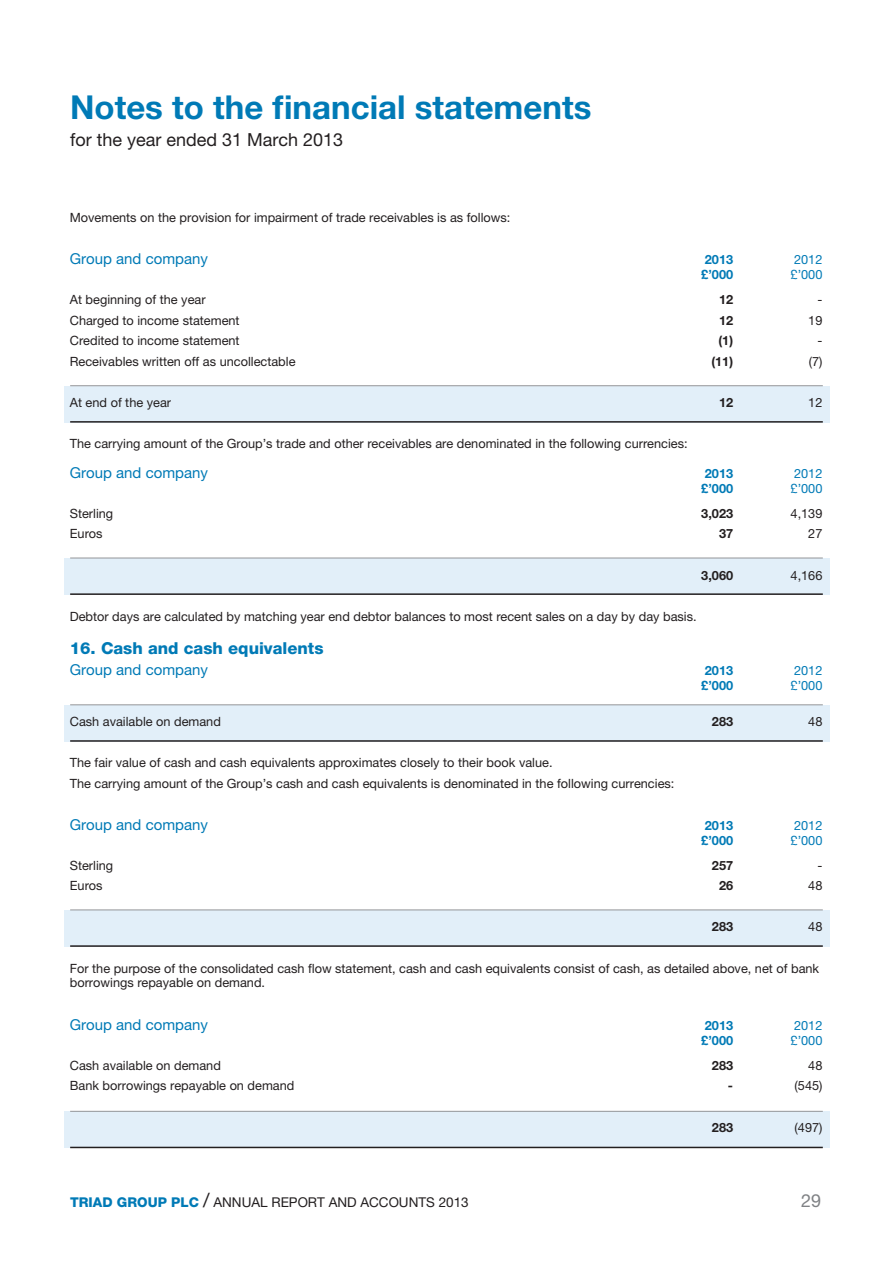
<style>
.page{position:relative;width:893px;height:1263px;background:#fff}
.page>*{position:absolute;margin:0;border:0;box-sizing:border-box;transform-origin:0 0}
.t1{font:700 33px "Helvetica Neue LT Pro";color:#007ab6}
.t2{font:18px "Helvetica Neue LT Pro";color:#231f20}
.t3{font:18px "Helvetica Neue LT Pro";color:#808285}
.t4{font:800 16.5px "Helvetica Neue LT Pro";color:#007ab6}
.t5{font:15px "Helvetica Neue LT Pro";color:#007ab6}
.t6{font:13.5px "Helvetica Neue LT Pro";color:#231f20}
.t7{font:12.75px/20.7px "Helvetica Neue LT Pro";color:#231f20}
.t8{font:12.75px "Helvetica Neue LT Pro";color:#007ab6}
.t9{font:700 12.75px "Helvetica Neue LT Pro";color:#231f20}
.t10{font:700 12.75px "Helvetica Neue LT Pro";color:#007ab6}
.t11{font:700 12.75px "Helvetica Neue";color:#007ab6}
.s1{font-weight:800;color:#007ab6}
.s2{font-size:19.5px}
</style>
<div class="page">
<div style="left:64px;top:705px;width:765px;height:37px;background:#e2eff9"></div>
<hr style="left:70px;top:704px;width:753px;height:1px;background:#939598">
<hr style="left:70px;top:740px;width:753px;height:2px;background:#231f20">
<div style="left:64px;top:910px;width:765px;height:37px;background:#e2eff9"></div>
<div style="left:64px;top:1111px;width:765px;height:37px;background:#e2eff9"></div>
<div style="left:64px;top:558px;width:765px;height:37px;background:#e2eff9"></div>
<div style="left:64px;top:386px;width:765px;height:37px;background:#e2eff9"></div>
<hr style="left:70px;top:385px;width:753px;height:1px;background:#939598">
<hr style="left:70px;top:421px;width:753px;height:2px;background:#231f20">
<hr style="left:70px;top:558px;width:753px;height:1px;background:#939598">
<hr style="left:70px;top:593px;width:753px;height:2px;background:#231f20">
<hr style="left:70px;top:909px;width:753px;height:1px;background:#939598">
<hr style="left:70px;top:945px;width:753px;height:2px;background:#231f20">
<hr style="left:70px;top:1111px;width:753px;height:1px;background:#939598">
<hr style="left:70px;top:1147px;width:753px;height:1px;background:#231f20">
<h1 class="t1" style="left:70px;top:96px;width:523px">Notes to the financial statements</h1>
<h2 class="t2" style="left:70px;top:133px;width:275px">for the year ended 31 March 2013</h2>
<p class="t7" style="left:70px;top:208px;width:442px">Movements on the provision for impairment of trade receivables is as follows:</p>
<p class="t5" style="left:70px;top:253px;width:140px">Group and company</p>
<p class="t11" style="left:705px;top:255px;width:30px">2013</p>
<p class="t8" style="left:794px;top:255px;width:30px">2012</p>
<p class="t10" style="left:701px;top:270px;width:33px">£’000</p>
<p class="t8" style="left:791px;top:270px;width:33px">£’000</p>
<p class="t7" style="left:70px;top:290px;width:137px">At beginning of the year</p>
<p class="t9" style="left:719px;top:295px;width:16px">12</p>
<p class="t7" style="left:817px;top:290px;width:6px">-</p>
<p class="t7" style="left:70px;top:311px;width:171px">Charged to income statement</p>
<p class="t9" style="left:719px;top:315px;width:16px">12</p>
<p class="t7" style="left:808px;top:311px;width:16px">19</p>
<p class="t7" style="left:70px;top:331px;width:171px">Credited to income statement</p>
<p class="t9" style="left:718px;top:336px;width:16px">(1)</p>
<p class="t7" style="left:817px;top:331px;width:6px">-</p>
<p class="t7" style="left:70px;top:352px;width:227px">Receivables written off as uncollectable</p>
<p class="t9" style="left:711px;top:357px;width:23px">(11)</p>
<p class="t7" style="left:809px;top:352px;width:15px">(7)</p>
<p class="t7" style="left:70px;top:393px;width:103px">At end of the year</p>
<p class="t9" style="left:719px;top:398px;width:16px">12</p>
<p class="t7" style="left:808px;top:393px;width:16px">12</p>
<p class="t7" style="left:70px;top:435px;width:619px">The carrying amount of the Group’s trade and other receivables are denominated in the following currencies:</p>
<p class="t5" style="left:70px;top:467px;width:140px">Group and company</p>
<p class="t10" style="left:705px;top:469px;width:30px">2013</p>
<p class="t8" style="left:794px;top:469px;width:30px">2012</p>
<p class="t10" style="left:701px;top:484px;width:33px">£’000</p>
<p class="t8" style="left:791px;top:484px;width:33px">£’000</p>
<p class="t7" style="left:70px;top:504px;width:45px">Sterling</p>
<p class="t9" style="left:701px;top:509px;width:33px">3,023</p>
<p class="t7" style="left:791px;top:504px;width:33px">4,139</p>
<p class="t7" style="left:70px;top:525px;width:34px">Euros</p>
<p class="t9" style="left:719px;top:529px;width:16px">37</p>
<p class="t7" style="left:808px;top:525px;width:16px">27</p>
<p class="t9" style="left:701px;top:570px;width:33px">3,060</p>
<p class="t7" style="left:791px;top:566px;width:33px">4,166</p>
<p class="t7" style="left:70px;top:607px;width:628px">Debtor days are calculated by matching year end debtor balances to most recent sales on a day by day basis.</p>
<p class="t4" style="left:70px;top:642px;width:255px">16. Cash and cash equivalents</p>
<p class="t5" style="left:70px;top:664px;width:140px">Group and company</p>
<p class="t10" style="left:705px;top:666px;width:30px">2013</p>
<p class="t8" style="left:794px;top:666px;width:30px">2012</p>
<p class="t10" style="left:701px;top:681px;width:33px">£’000</p>
<p class="t8" style="left:791px;top:681px;width:33px">£’000</p>
<p class="t7" style="left:70px;top:712px;width:153px">Cash available on demand</p>
<p class="t9" style="left:712px;top:717px;width:23px">283</p>
<p class="t7" style="left:808px;top:712px;width:16px">48</p>
<p class="t7" style="left:70px;top:753px;width:606px">The fair value of cash and cash equivalents approximates closely to their book value.<br>The carrying amount of the Group’s cash and cash equivalents is denominated in the following currencies:</p>
<p class="t5" style="left:70px;top:819px;width:140px">Group and company</p>
<p class="t10" style="left:705px;top:820px;width:30px">2013</p>
<p class="t8" style="left:794px;top:820px;width:30px">2012</p>
<p class="t10" style="left:701px;top:835px;width:33px">£’000</p>
<p class="t8" style="left:791px;top:835px;width:33px">£’000</p>
<p class="t7" style="left:70px;top:856px;width:45px">Sterling</p>
<p class="t9" style="left:712px;top:860px;width:23px">257</p>
<p class="t7" style="left:817px;top:856px;width:6px">-</p>
<p class="t7" style="left:70px;top:876px;width:34px">Euros</p>
<p class="t9" style="left:719px;top:881px;width:16px">26</p>
<p class="t7" style="left:808px;top:876px;width:16px">48</p>
<p class="t9" style="left:712px;top:922px;width:23px">283</p>
<p class="t7" style="left:808px;top:918px;width:16px">48</p>
<p class="t7" style="left:70px;top:962px;width:751px;line-height:14.2px">For the purpose of the consolidated cash flow statement, cash and cash equivalents consist of cash, as detailed above, net of bank borrowings repayable on demand.</p>
<p class="t5" style="left:70px;top:1019px;width:140px">Group and company</p>
<p class="t10" style="left:705px;top:1020px;width:30px">2013</p>
<p class="t8" style="left:794px;top:1020px;width:30px">2012</p>
<p class="t10" style="left:701px;top:1035px;width:33px">£’000</p>
<p class="t8" style="left:791px;top:1035px;width:33px">£’000</p>
<p class="t7" style="left:70px;top:1056px;width:153px">Cash available on demand</p>
<p class="t9" style="left:712px;top:1060px;width:23px">283</p>
<p class="t7" style="left:808px;top:1056px;width:16px">48</p>
<p class="t7" style="left:70px;top:1076px;width:226px">Bank borrowings repayable on demand</p>
<p class="t9" style="left:728px;top:1081px;width:7px">-</p>
<p class="t7" style="left:795px;top:1076px;width:29px">(545)</p>
<p class="t9" style="left:712px;top:1122px;width:23px">283</p>
<p class="t7" style="left:795px;top:1118px;width:29px">(497)</p>
<p class="t6" style="left:70px;top:1197px;width:400px"><span class="s1">TRIAD GROUP PLC</span> <span class="s2">/</span> ANNUAL REPORT AND ACCOUNTS 2013</p>
<h2 class="t3" style="left:801px;top:1194px;width:22px">29</h2>
</div>
